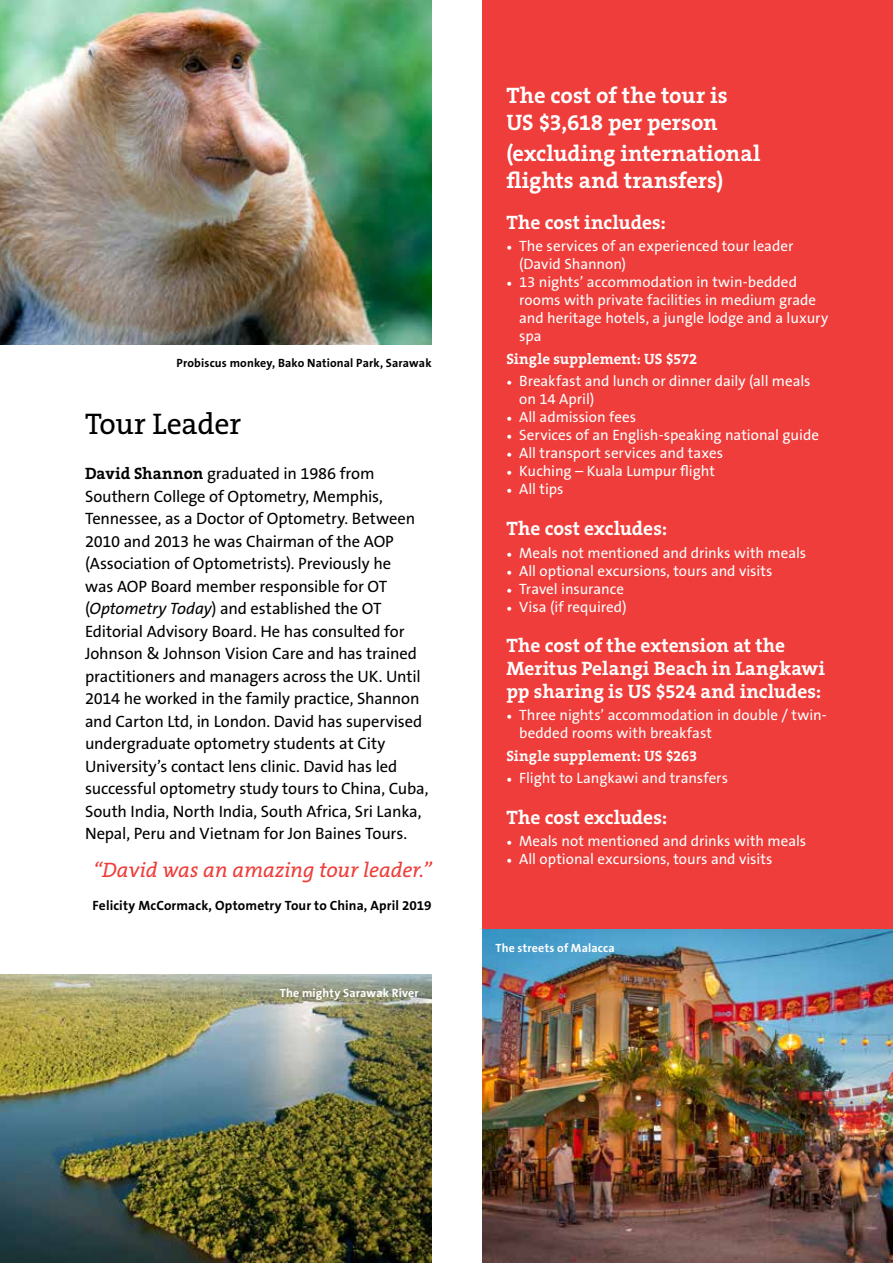
<style>
.page{position:relative;width:893px;height:1263px;background:#fff}
.page>*{position:absolute;margin:0;border:0;box-sizing:border-box;transform-origin:0 0}
.t1{font:30px "The Serif B5 Plain";letter-spacing:-.01em;color:#000}
.t2{font:700 22.5px/27px "The Serif B7";letter-spacing:-.005em;color:#fff}
.t3{font:italic 21px "The Serif B5 Plain";letter-spacing:-.01em;color:#ee3d3a}
.t4{font:700 19.5px/23px "The Serif B7";color:#fff}
.t5{font:16.5px/22.5px "The Sans B5 Plain";letter-spacing:-.01em;color:#000}
.t6{font:15px/18px "The Sans B5 Plain";color:#fff}
.t7{font:700 15px "The Serif B7";color:#fff}
.t8{font:700 13.5px "The Sans B7";letter-spacing:.01em;color:#000}
.t9{font:700 12px "The Sans B7";letter-spacing:.015em;color:#000}
.t10{font:700 12px "The Sans B7";letter-spacing:.015em;color:#fff}
.s1{font-family:"The Serif B7";font-weight:700}
.s2{font-style:italic}
.s3{font-family:"Minion Pro"}
</style>
<div class="page">
<div style="left:483px;top:0;width:410px;height:1263px;background:#ee3d3a"></div>
<img style="left:0;top:0;width:432px;height:344px">
<img style="left:0;top:974px;width:432px;height:289px">
<img style="left:483px;top:929px;width:410px;height:334px">
<p class="t9" style="left:177px;top:356px;width:257px">Probiscus monkey, Bako National Park, Sarawak</p>
<h1 class="t1" style="left:85px;top:409px;width:158px">Tour Leader</h1>
<p class="t5" style="left:85px;top:463px;width:345px"><span class="s1">David Shannon</span> graduated in 1986 from Southern College of Optometry, Memphis, Tennessee, as a Doctor of Optometry. Between 2010 and 2013 he was Chairman of the AOP (Association of Optometrists). Previously he<br>was AOP Board member responsible for OT (<span class="s2">Optometry Today</span>) and established the OT Editorial Advisory Board. He has consulted for Johnson &amp; Johnson Vision Care and has trained practitioners and managers across the UK. Until 2014 he worked in the family practice, Shannon and Carton Ltd, in London. David has supervised undergraduate optometry students at City University’s contact lens clinic. David has led successful optometry study tours to China, Cuba, South India, North India, South Africa, Sri Lanka, Nepal, Peru and Vietnam for Jon Baines Tours.</p>
<p class="t3" style="left:93px;top:859px;width:340px">“David was an amazing tour leader.”</p>
<p class="t8" style="left:93px;top:898px;width:341px">Felicity McCormack, Optometry Tour to China, April 2019</p>
<p class="t10" style="left:280px;top:986px;width:140px">The mighty Sarawak River</p>
<h2 class="t2" style="left:506px;top:82px;width:223px">The cost of the tour is<br>US $3,618 per person</h2>
<h2 class="t2" style="left:506px;top:140px;width:256px">(excluding international flights and transfers)</h2>
<p class="t4" style="left:506px;top:212px;width:161px">The cost includes:</p>
<p class="t6" style="left:519px;top:238px;width:276px;text-indent:-13px"><span class="s3">•</span> The services of an experienced tour leader (David Shannon)</p>
<p class="t6" style="left:519px;top:274px;width:311px;text-indent:-13px"><span class="s3">•</span> 13 nights’ accommodation in twin-bedded rooms with private facilities in medium grade and heritage hotels, a jungle lodge and a luxury spa</p>
<p class="t7" style="left:506px;top:351px;width:192px">Single supplement: US $572</p>
<p class="t6" style="left:519px;top:373px;width:293px;text-indent:-13px"><span class="s3">•</span> Breakfast and lunch or dinner daily (all meals on 14 April)</p>
<p class="t6" style="left:506px;top:409px;width:131px"><span class="s3">•</span> All admission fees</p>
<p class="t6" style="left:506px;top:427px;width:314px"><span class="s3">•</span> Services of an English-speaking national guide</p>
<p class="t6" style="left:506px;top:445px;width:218px"><span class="s3">•</span> All transport services and taxes</p>
<p class="t6" style="left:506px;top:463px;width:210px"><span class="s3">•</span> Kuching – Kuala Lumpur flight</p>
<p class="t6" style="left:506px;top:481px;width:59px"><span class="s3">•</span> All tips</p>
<p class="t4" style="left:506px;top:518px;width:162px">The cost excludes:</p>
<p class="t6" style="left:506px;top:544px;width:301px"><span class="s3">•</span> Meals not mentioned and drinks with meals</p>
<p class="t6" style="left:506px;top:562px;width:268px"><span class="s3">•</span> All optional excursions, tours and visits</p>
<p class="t6" style="left:506px;top:580px;width:119px"><span class="s3">•</span> Travel insurance</p>
<p class="t6" style="left:506px;top:598px;width:122px"><span class="s3">•</span> Visa (if required)</p>
<p class="t4" style="left:506px;top:635px;width:320px">The cost of the extension at the<br>Meritus Pelangi Beach in Langkawi pp sharing is US $524 and includes:</p>
<p class="t6" style="left:519px;top:707px;width:309px;text-indent:-13px"><span class="s3">•</span> Three nights’ accommodation in double / twin&shy;bedded rooms with breakfast</p>
<p class="t7" style="left:506px;top:748px;width:193px">Single supplement: US $263</p>
<p class="t6" style="left:506px;top:770px;width:223px"><span class="s3">•</span> Flight to Langkawi and transfers</p>
<p class="t4" style="left:506px;top:807px;width:162px">The cost excludes:</p>
<p class="t6" style="left:506px;top:833px;width:301px"><span class="s3">•</span> Meals not mentioned and drinks with meals</p>
<p class="t6" style="left:506px;top:851px;width:268px"><span class="s3">•</span> All optional excursions, tours and visits</p>
<p class="t10" style="left:495px;top:941px;width:121px">The streets of Malacca</p>
</div>
